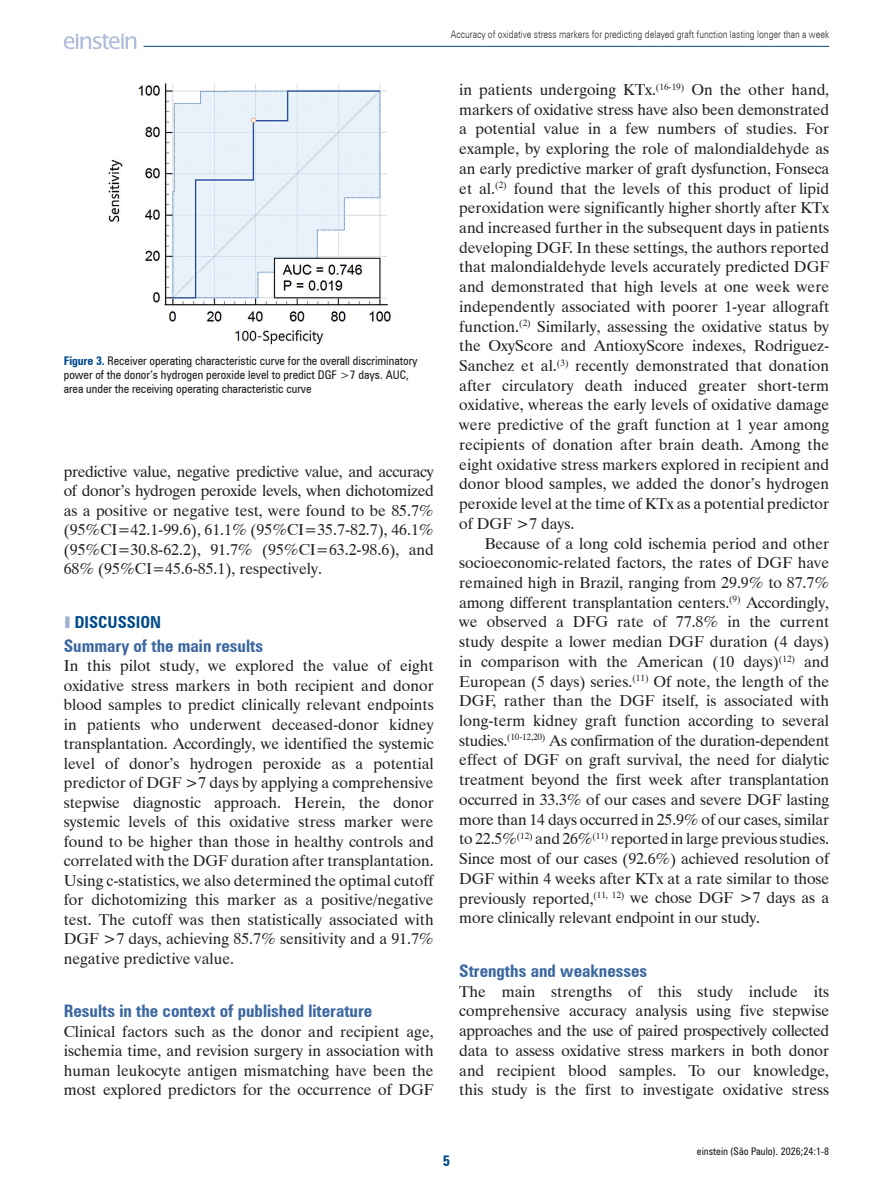
<style>
.page{position:relative;width:893px;height:1191px;background:#fff}
.page>*{position:absolute;margin:0;border:0;box-sizing:border-box;transform-origin:0 0}
.t1{font:700 condensed 17.25px "Zurich BT";color:#3b67a0}
.t2{font:700 condensed 16.5px "Zurich BT";color:#004a8b}
.t3{font:15.75px/19.6px "Dutch 801 BT";color:#231f20;text-align:justify}
.t4{font:700 condensed 15px "Zurich BT";color:#004a8b}
.t5{font:condensed 12px/14.2px "Zurich BT";color:#231f20}
.t6{font:300 10.5px "Zurich BT";color:#231f20;scale:.8 1}
.t7{font:condensed 10.5px "Zurich BT";color:#231f20}
.s1{font-weight:700;color:#004a8b}
.s2{color:#a2b0d2}
</style>
<div class="page">
<svg style="left:64px;top:34px;width:72px;height:15px"></svg>
<hr style="left:143px;top:46px;width:686px;height:1px;background:#004a8b">
<img style="left:108px;top:83px;width:283px;height:262px">
<p class="t6" style="left:451px;top:28px;width:474px">Accuracy of oxidative stress markers for predicting delayed graft function lasting longer than a week</p>
<p class="t5" style="left:64px;top:353px;width:355px"><span class="s1">Figure 3.</span> Receiver operating characteristic curve for the overall discriminatory power of the donor’s hydrogen peroxide level to predict DGF &gt;7 days. AUC, area under the receiving operating characteristic curve</p>
<p class="t3" style="left:64px;top:461px;width:371px">predictive value, negative predictive value, and accuracy of donor’s hydrogen peroxide levels, when dichotomized as a positive or negative test, were found to be 85.7% (95%CI=42.1-99.6), 61.1% (95%CI=35.7-82.7), 46.1% (95%CI=30.8-62.2), 91.7% (95%CI=63.2-98.6), and 68% (95%CI=45.6-85.1), respectively.</p>
<p class="t2" style="left:64px;top:612px;width:99px"><span class="s2">❚</span> DISCUSSION</p>
<p class="t1" style="left:64px;top:635px;width:201px">Summary of the main results</p>
<p class="t3" style="left:64px;top:656px;width:371px">In this pilot study, we explored the value of eight oxidative stress markers in both recipient and donor blood samples to predict clinically relevant endpoints in patients who underwent deceased-donor kidney transplantation. Accordingly, we identified the systemic level of donor’s hydrogen peroxide as a potential predictor of DGF &gt;7 days by applying a comprehensive stepwise diagnostic approach. Herein, the donor systemic levels of this oxidative stress marker were found to be higher than those in healthy controls and correlated with the DGF duration after transplantation.<br>Using c-statistics, we also determined the optimal cutoff for dichotomizing this marker as a positive/negative test. The cutoff was then statistically associated with DGF &gt;7 days, achieving 85.7% sensitivity and a 91.7% negative predictive value.</p>
<p class="t1" style="left:64px;top:1000px;width:310px">Results in the context of published literature</p>
<p class="t3" style="left:64px;top:1021px;width:371px">Clinical factors such as the donor and recipient age, ischemia time, and revision surgery in association with human leukocyte antigen mismatching have been the most explored predictors for the occurrence of DGF</p>
<p class="t3" style="left:459px;top:79px;width:371px">in patients undergoing KTx.<sup>(16-19)</sup> On the other hand, markers of oxidative stress have also been demonstrated a potential value in a few numbers of studies. For example, by exploring the role of malondialdehyde as an early predictive marker of graft dysfunction, Fonseca et al.<sup>(2)</sup> found that the levels of this product of lipid peroxidation were significantly higher shortly after KTx and increased further in the subsequent days in patients developing DGF. In these settings, the authors reported that malondialdehyde levels accurately predicted DGF and demonstrated that high levels at one week were independently associated with poorer 1-year allograft function.<sup>(2)</sup> Similarly, assessing the oxidative status by the OxyScore and AntioxyScore indexes, Rodriguez-Sanchez et al.<sup>(3)</sup> recently demonstrated that donation after circulatory death induced greater short-term oxidative, whereas the early levels of oxidative damage were predictive of the graft function at 1 year among recipients of donation after brain death. Among the eight oxidative stress markers explored in recipient and donor blood samples, we added the donor’s hydrogen peroxide level at the time of KTx as a potential predictor of DGF &gt;7 days.</p>
<p class="t3" style="left:459px;top:533px;width:371px;text-indent:26px">Because of a long cold ischemia period and other socioeconomic-related factors, the rates of DGF have remained high in Brazil, ranging from 29.9% to 87.7% among different transplantation centers.<sup>(9)</sup> Accordingly, we observed a DFG rate of 77.8% in the current study despite a lower median DGF duration (4 days) in comparison with the American (10 days)<sup>(12)</sup> and European (5 days) series.<sup>(11)</sup> Of note, the length of the DGF, rather than the DGF itself, is associated with long-term kidney graft function according to several studies.<sup>(10-12,20)</sup> As confirmation of the duration-dependent effect of DGF on graft survival, the need for dialytic treatment beyond the first week after transplantation occurred in 33.3% of our cases and severe DGF lasting more than 14 days occurred in 25.9% of our cases, similar to 22.5%<sup>(12)</sup> and 26%<sup>(11)</sup> reported in large previous studies.<br>Since most of our cases (92.6%) achieved resolution of DGF within 4 weeks after KTx at a rate similar to those previously reported,<sup>(11,</sup> <sup>12)</sup> we chose DGF &gt;7 days as a more clinically relevant endpoint in our study.</p>
<p class="t1" style="left:459px;top:960px;width:190px">Strengths and weaknesses</p>
<p class="t3" style="left:459px;top:981px;width:371px">The main strengths of this study include its comprehensive accuracy analysis using five stepwise approaches and the use of paired prospectively collected data to assess oxidative stress markers in both donor and recipient blood samples. To our knowledge, this study is the first to investigate oxidative stress</p>
<p class="t4" style="left:443px;top:1151px;width:9px">5</p>
<p class="t7" style="left:697px;top:1144px;width:134px">einstein (São Paulo). 2026;24:1-8</p>
</div>
